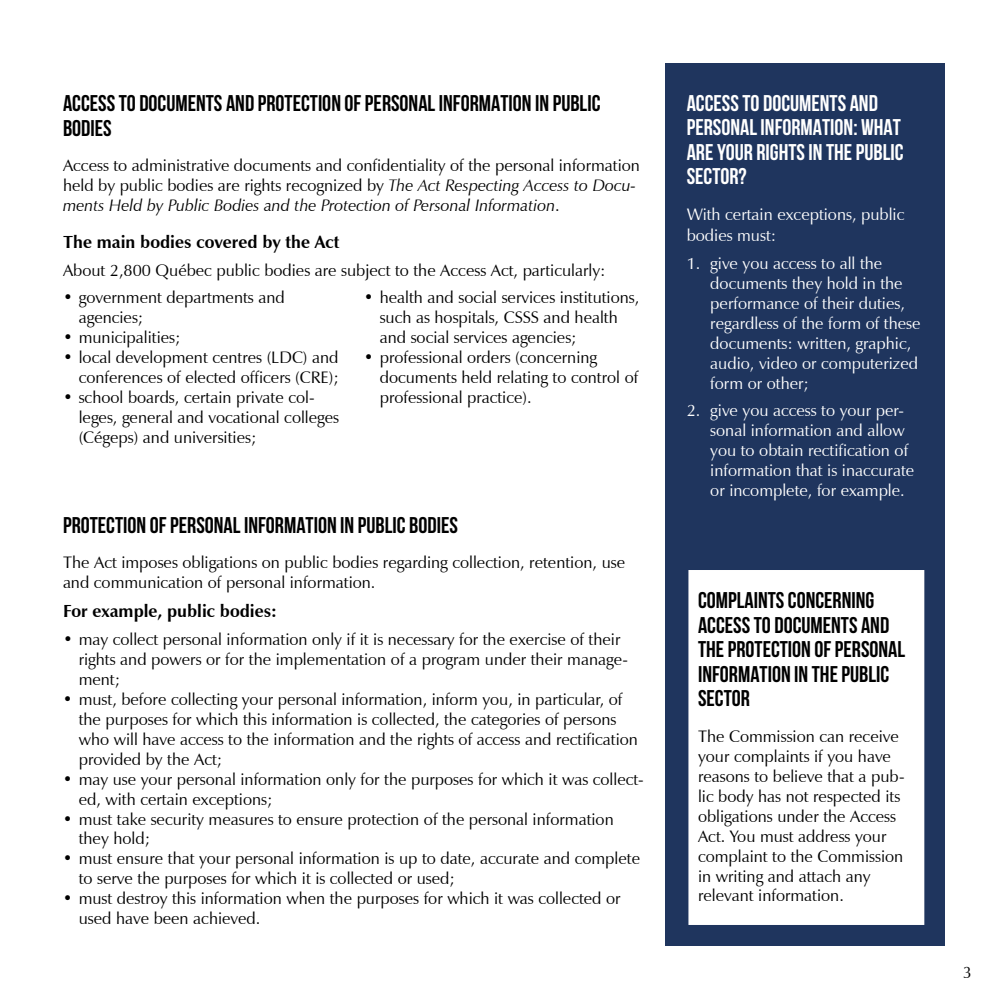
<style>
.page{position:relative;width:1008px;height:1008px;background:#fff}
.page>*{position:absolute;margin:0;border:0;box-sizing:border-box;transform-origin:0 0}
.t1{font:700 22.75px/24.5px "Bebas Neue";color:#000}
.t2{font:700 22.75px/24.5px "Bebas Neue";color:#fff}
.t3{font:700 17.5px "Zapf Humanist 601 BT";color:#000}
.t4{font:16.62px/19.9px "Zapf Humanist 601 BT";color:#000}
.t5{font:16.62px/19.9px "Zapf Humanist 601 BT";color:#fff}
.s1{font-style:italic}
</style>
<div class="page">
<div style="left:665px;top:63px;width:280px;height:883px;background:#1f355e"></div>
<div style="left:687px;top:568px;width:239px;height:359px;background:#fff;border:2px solid #1f355e"></div>
<h1 class="t1" style="left:63px;top:91px;width:539px">ACCESS TO DOCUMENTS AND PROTECTION OF PERSONAL INFORMATION IN PUBLIC<br>BODIES</h1>
<p class="t4" style="left:63px;top:156px;width:579px">Access to administrative documents and confidentiality of the personal information held by public bodies are rights recognized by <span class="s1">The Act Respecting Access to Docu&shy;ments Held by Public Bodies and the Protection of Personal Information</span>.</p>
<p class="t3" style="left:63px;top:231px;width:278px">The main bodies covered by the Act</p>
<p class="t4" style="left:63px;top:260px;width:544px">About 2,800 Québec public bodies are subject to the Access Act, particularly:</p>
<p class="t4" style="left:79px;top:288px;width:208px;text-indent:-16px">• government departments and agencies;</p>
<p class="t4" style="left:63px;top:328px;width:119px">• municipalities;</p>
<p class="t4" style="left:63px;top:348px;width:277px;text-align:right">• local development centres (LDC) and conferences of elected officers (CRE);</p>
<p class="t4" style="left:79px;top:387px;width:262px;text-indent:-16px">• school boards, certain private col&shy;leges, general and vocational colleges (Cégeps) and universities;</p>
<p class="t4" style="left:380px;top:288px;width:261px;text-indent:-16px">• health and social services institutions, such as hospitals, CSSS and health and social services agencies;</p>
<p class="t4" style="left:380px;top:348px;width:260px;text-indent:-16px">• professional orders (concerning documents held relating to control of professional practice).</p>
<h1 class="t1" style="left:63px;top:512px;width:396px">PROTECTION OF PERSONAL INFORMATION IN PUBLIC BODIES</h1>
<p class="t4" style="left:63px;top:553px;width:564px">The Act imposes obligations on public bodies regarding collection, retention, use and communication of personal information.</p>
<p class="t3" style="left:63px;top:600px;width:216px">For example, public bodies:</p>
<p class="t4" style="left:79px;top:629px;width:551px;text-indent:-16px">• may collect personal information only if it is necessary for the exercise of their rights and powers or for the implementation of a program under their manage&shy;ment;</p>
<p class="t4" style="left:79px;top:689px;width:561px;text-indent:-16px">• must, before collecting your personal information, inform you, in particular, of the purposes for which this information is collected, the categories of persons who will have access to the information and the rights of access and rectification provided by the Act;</p>
<p class="t4" style="left:79px;top:769px;width:566px;text-indent:-16px">• may use your personal information only for the purposes for which it was collect&shy;ed, with certain exceptions;</p>
<p class="t4" style="left:79px;top:809px;width:537px;text-indent:-16px">• must take security measures to ensure protection of the personal information they hold;</p>
<p class="t4" style="left:79px;top:849px;width:563px;text-indent:-16px">• must ensure that your personal information is up to date, accurate and complete to serve the purposes for which it is collected or used;</p>
<p class="t4" style="left:79px;top:889px;width:543px;text-indent:-16px">• must destroy this information when the purposes for which it was collected or used have been achieved.</p>
<h1 class="t2" style="left:687px;top:91px;width:218px">ACCESS TO DOCUMENTS AND<br>PERSONAL INFORMATION: WHAT<br>ARE YOUR RIGHTS IN THE PUBLIC<br>SECTOR?</h1>
<p class="t5" style="left:687px;top:204px;width:219px;line-height:21px">With certain exceptions, public bodies must:</p>
<p class="t5" style="left:710px;top:253px;width:212px;text-indent:-24px">1. give you access to all the documents they hold in the performance of their duties, regardless of the form of these documents: written, graphic, audio, video or computerized form or other;</p>
<p class="t5" style="left:710px;top:401px;width:205px;text-indent:-24px">2. give you access to your per&shy;sonal information and allow you to obtain rectification of information that is inaccurate or incomplete, for example.</p>
<h1 class="t1" style="left:698px;top:588px;width:209px">COMPLAINTS CONCERNING<br>ACCESS TO DOCUMENTS AND<br>THE PROTECTION OF PERSONAL<br>INFORMATION IN THE PUBLIC<br>SECTOR</h1>
<p class="t4" style="left:698px;top:726px;width:208px">The Commission can receive your complaints if you have reasons to believe that a pub&shy;lic body has not respected its obligations under the Access<br>Act. You must address your complaint to the Commission in writing and attach any relevant information.</p>
<p class="t4" style="left:963px;top:962px;width:11px">3</p>
</div>
